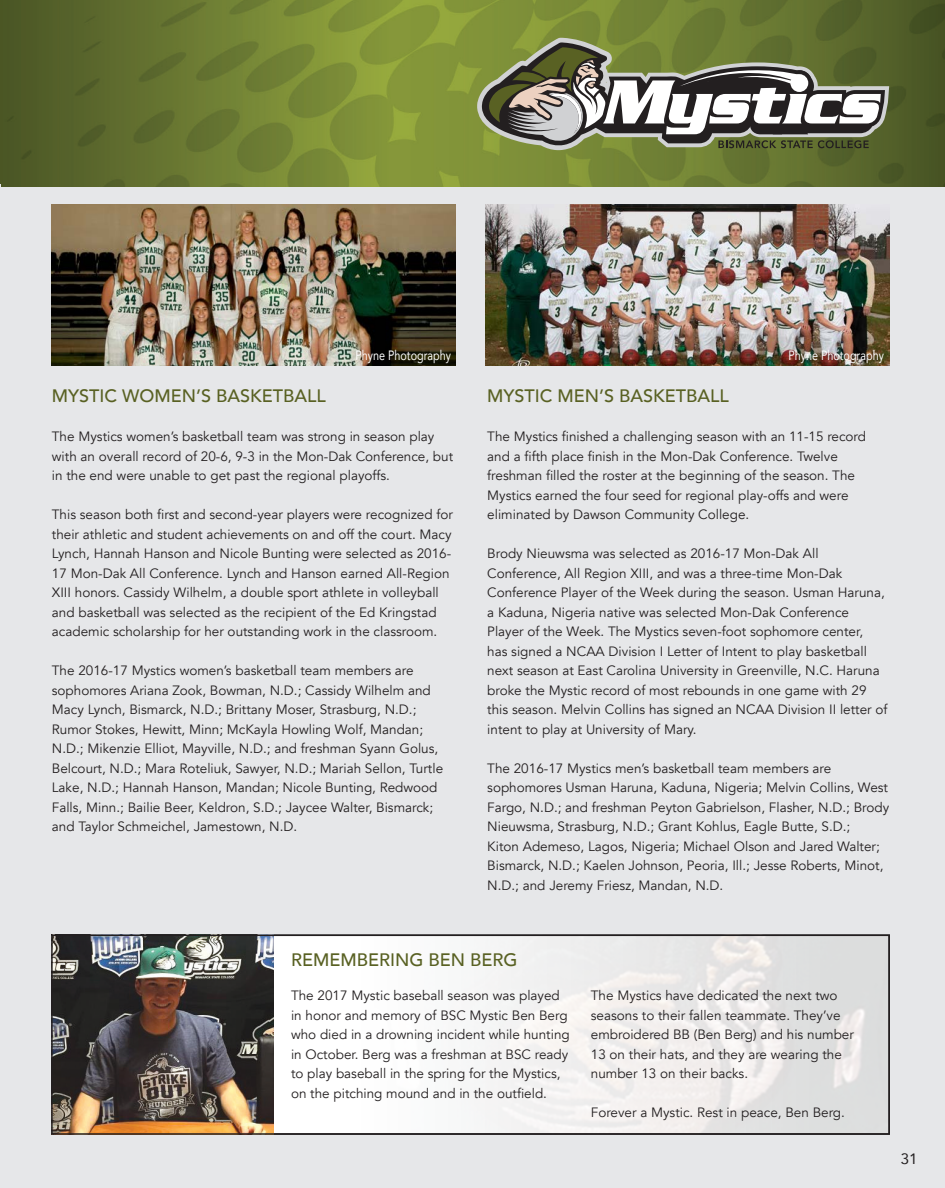
<style>
.page{position:relative;width:945px;height:1188px;background:#fff}
.page>*{position:absolute;margin:0;border:0;box-sizing:border-box;transform-origin:0 0}
.t1{font:500 18px "Avenir";color:#596123}
.t2{font:15px "Avenir";color:#231f20}
.t3{font:13.5px/19.5px "Avenir";color:#231f20}
.t4{font:13.5px "Avenir";color:#fff;scale:.8 1}
</style>
<div class="page">
<div style="left:1px;top:185px;width:944px;height:1003px;background:#e6e7e9"></div>
<svg style="left:52px;top:935px;width:837px;height:199px"></svg>
<img style="left:0;top:0;width:945px;height:186px">
<hr style="left:0;top:185px;width:1px;height:1003px;background:#e6e7e9">
<svg style="left:477px;top:38px;width:412px;height:112px"></svg>
<img style="left:486px;top:205px;width:403px;height:161px">
<img style="left:52px;top:205px;width:403px;height:161px">
<img style="left:54px;top:938px;width:220px;height:194px">
<div style="left:51px;top:935px;width:839px;height:200px;border:2px solid #231f20"></div>
<p class="t4" style="left:355px;top:344px;width:121px">Phyne Photography</p>
<p class="t4" style="left:788px;top:344px;width:121px">Phyne Photography</p>
<p class="t1" style="left:52px;top:380px;width:275px">MYSTIC WOMEN’S BASKETBALL</p>
<p class="t3" style="left:52px;top:427px;width:403px">The Mystics women’s basketball team was strong in season play with an overall record of 20-6, 9-3 in the Mon-Dak Conference, but in the end were unable to get past the regional playoffs.</p>
<p class="t3" style="left:52px;top:505px;width:403px">This season both first and second-year players were recognized for their athletic and student achievements on and off the court. Macy Lynch, Hannah Hanson and Nicole Bunting were selected as 2016- 17 Mon-Dak All Conference. Lynch and Hanson earned All-Region XIII honors. Cassidy Wilhelm, a double sport athlete in volleyball and basketball was selected as the recipient of the Ed Kringstad academic scholarship for her outstanding work in the classroom.</p>
<p class="t3" style="left:52px;top:661px;width:393px">The 2016-17 Mystics women’s basketball team members are sophomores Ariana Zook, Bowman, N.D.; Cassidy Wilhelm and Macy Lynch, Bismarck, N.D.; Brittany Moser, Strasburg, N.D.; Rumor Stokes, Hewitt, Minn; McKayla Howling Wolf, Mandan; N.D.; Mikenzie Elliot, Mayville, N.D.; and freshman Syann Golus, Belcourt, N.D.; Mara Roteliuk, Sawyer, N.D.; Mariah Sellon, Turtle Lake, N.D.; Hannah Hanson, Mandan; Nicole Bunting, Redwood Falls, Minn.; Bailie Beer, Keldron, S.D.; Jaycee Walter, Bismarck; and Taylor Schmeichel, Jamestown, N.D.</p>
<p class="t1" style="left:487px;top:380px;width:243px">MYSTIC MEN’S BASKETBALL</p>
<p class="t3" style="left:487px;top:427px;width:380px">The Mystics finished a challenging season with an 11-15 record and a fifth place finish in the Mon-Dak Conference. Twelve freshman filled the roster at the beginning of the season. The Mystics earned the four seed for regional play-offs and were eliminated by Dawson Community College.</p>
<p class="t3" style="left:487px;top:544px;width:402px">Brody Nieuwsma was selected as 2016-17 Mon-Dak All Conference, All Region XIII, and was a three-time Mon-Dak Conference Player of the Week during the season. Usman Haruna, a Kaduna, Nigeria native was selected Mon-Dak Conference Player of the Week. The Mystics seven-foot sophomore center,<br>has signed a NCAA Division I Letter of Intent to play basketball next season at East Carolina University in Greenville, N.C. Haruna broke the Mystic record of most rebounds in one game with 29 this season. Melvin Collins has signed an NCAA Division II letter of intent to play at University of Mary.</p>
<p class="t3" style="left:487px;top:758px;width:403px">The 2016-17 Mystics men’s basketball team members are sophomores Usman Haruna, Kaduna, Nigeria; Melvin Collins, West Fargo, N.D.; and freshman Peyton Gabrielson, Flasher, N.D.; Brody Nieuwsma, Strasburg, N.D.; Grant Kohlus, Eagle Butte, S.D.;<br>Kiton Ademeso, Lagos, Nigeria; Michael Olson and Jared Walter; Bismarck, N.D.; Kaelen Johnson, Peoria, Ill.; Jesse Roberts, Minot, N.D.; and Jeremy Friesz, Mandan, N.D.</p>
<p class="t1" style="left:291px;top:944px;width:228px">REMEMBERING BEN BERG</p>
<p class="t3" style="left:291px;top:986px;width:280px">The 2017 Mystic baseball season was played in honor and memory of BSC Mystic Ben Berg who died in a drowning incident while hunting in October. Berg was a freshman at BSC ready to play baseball in the spring for the Mystics, on the pitching mound and in the outfield.</p>
<p class="t3" style="left:591px;top:986px;width:265px">The Mystics have dedicated the next two seasons to their fallen teammate. They’ve embroidered BB (Ben Berg) and his number 13 on their hats, and they are wearing the number 13 on their backs.</p>
<p class="t3" style="left:591px;top:1103px;width:256px">Forever a Mystic. Rest in peace, Ben Berg.</p>
<p class="t2" style="left:901px;top:1147px;width:18px">31</p>
</div>
